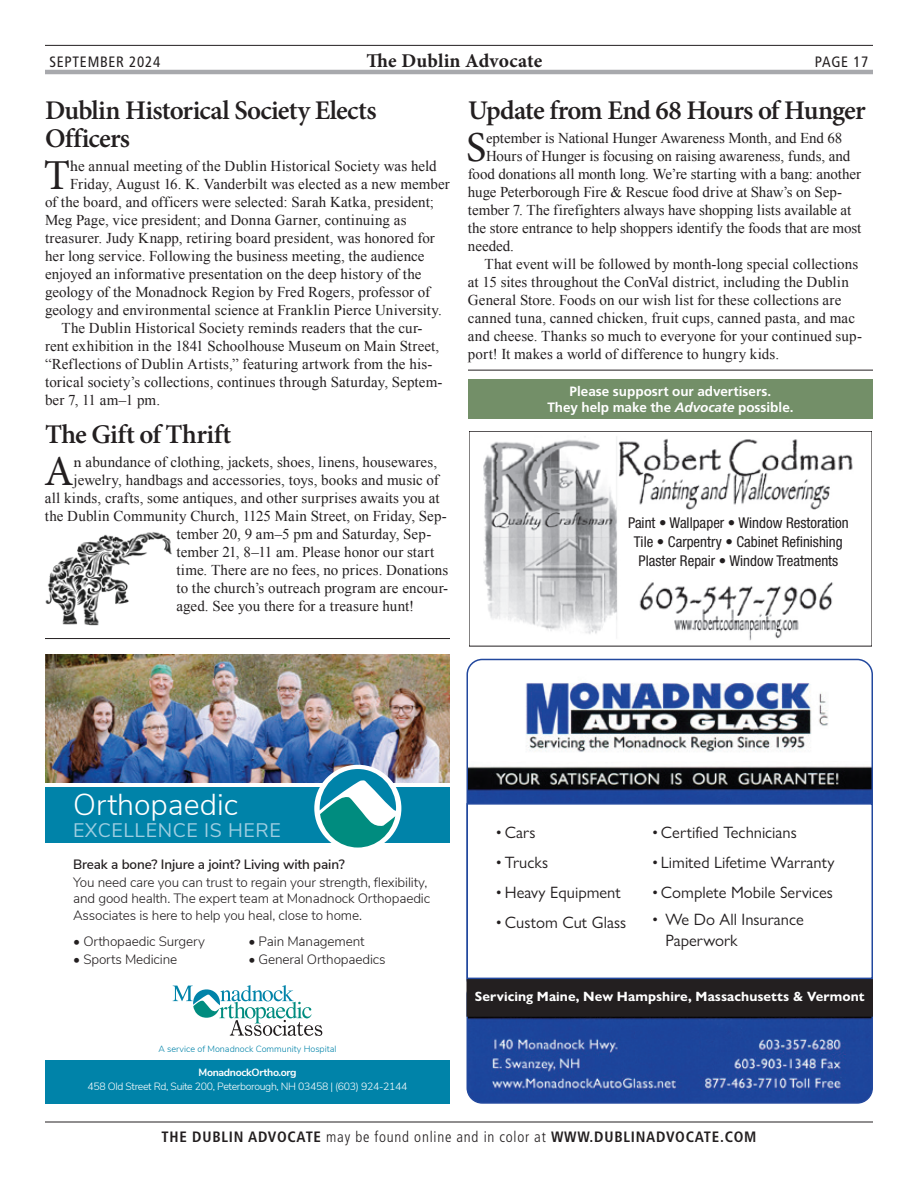
<style>
.page{position:relative;width:918px;height:1188px;background:#fff}
.page>*{position:absolute;margin:0;border:0;box-sizing:border-box;transform-origin:0 0}
.t1{font:42.75px "Minion Pro";color:#231f20}
.t2{font:300 30.15px "Nunito Sans";color:#fff}
.t3{font:600 27px/28.5px "Minion Pro";letter-spacing:-.025em;color:#231f20}
.t4{font:700 19.5px "Minion Pro";letter-spacing:.01em;color:#231f20}
.t5{font:19.5px "Nunito Sans";letter-spacing:.03em;color:#9ecee1}
.t6{font:16.5px/21px "Gill Sans Nova";color:#231f20}
.t7{font:15px "Times New Roman";letter-spacing:.005em;color:#231f20}
.t8{font:700 condensed 15px "Frutiger LT Std";letter-spacing:.05em;color:#231f20}
.t9{font:condensed 15px "Frutiger LT Std";letter-spacing:.05em;color:#231f20}
.t10{font:condensed 14.85px/19.4px "Helvetica Neue LT Std";color:#231f20;text-align:center}
.t11{font:300 13.5px/16.5px "Nunito Sans";letter-spacing:-.01em;color:#231f20}
.t12{font:700 13.5px/16.5px "Frutiger LT Std";color:#fff;text-align:center}
.t13{font:700 13.5px "Gill Sans Nova";letter-spacing:.005em;color:#fff}
.t14{font:600 13.5px "Nunito Sans";letter-spacing:-.01em;color:#231f20}
.t15{font:300 10.5px "Nunito Sans";letter-spacing:-.03em;color:#fff}
.t16{font:700 10.5px "Nunito Sans";letter-spacing:-.03em;color:#fff}
.t17{font:300 9px "Nunito Sans";color:#0083a9}
.s1{font-family:"Minion Pro";font-weight:500}
.s2{font-style:italic}
.s3{font-weight:300}
</style>
<div class="page">
<hr style="left:45px;top:45px;width:828px;height:1px;background:#231f20">
<hr style="left:45px;top:70px;width:828px;height:4px;background:#a8a9ad">
<hr style="left:45px;top:1122px;width:828px;height:1px;background:#231f20">
<hr style="left:45px;top:638px;width:405px;height:1px;background:#231f20">
<hr style="left:468px;top:370px;width:405px;height:1px;background:#231f20">
<div style="left:45px;top:787px;width:405px;height:56px;background:#0083a9"></div>
<img style="left:45px;top:655px;width:405px;height:127px">
<div style="left:314px;top:765px;width:87px;height:87px;background:#fff;border-radius:50%"></div>
<div style="left:45px;top:1060px;width:405px;height:44px;background:#0083a9"></div>
<svg style="left:320px;top:769px;width:76px;height:79px"></svg>
<svg style="left:173px;top:985px;width:149px;height:51px"></svg>
<img style="left:469px;top:659px;width:402px;height:144px">
<img style="left:469px;top:1017px;width:401px;height:84px">
<div style="left:466px;top:979px;width:407px;height:125px;border:2px solid #22489e;border-radius:15px"></div>
<div style="left:467px;top:980px;width:405px;height:36px;background:#231f20"></div>
<div style="left:466px;top:979px;width:407px;height:38px;border:2px solid #231f20"></div>
<div style="left:466px;top:803px;width:407px;height:176px;background:#fff;border:2px solid #22489e"></div>
<img style="left:483px;top:436px;width:370px;height:205px">
<div style="left:469px;top:431px;width:403px;height:215px;border:1px solid #231f20"></div>
<img style="left:45px;top:532px;width:127px;height:94px">
<div style="left:468px;top:379px;width:405px;height:39px;background:#738f68"></div>
<p class="t9" style="left:50px;top:53px;width:112px">SEPTEMBER 2024</p>
<h3 class="t4" style="left:367px;top:47px;width:177px">The Dublin Advocate</h3>
<p class="t9" style="left:815px;top:53px;width:55px">PAGE 17</p>
<h3 class="t3" style="left:45px;top:96px;width:333px">Dublin Historical Society Elects<br>Officers</h3>
<h1 class="t1" style="left:44px;top:147px;width:28px">T</h1>
<p class="t7" style="left:70px;top:156px;width:368px"><span class="s1">h</span>e annual meeting of the Dublin Historical Society was held</p>
<p class="t7" style="left:70px;top:174px;width:381px">Friday, August 16. K. Vanderbilt was elected as a new member</p>
<p class="t7" style="left:45px;top:192px;width:391px">of the board, and officers were selected: Sarah Katka, president;</p>
<p class="t7" style="left:45px;top:210px;width:363px">Meg Page, vice president; and Donna Garner, continuing as</p>
<p class="t7" style="left:45px;top:228px;width:391px">treasurer. Judy Knapp, retiring board president, was honored for</p>
<p class="t7" style="left:45px;top:246px;width:381px">her long service. Following the business meeting, the audience</p>
<p class="t7" style="left:45px;top:264px;width:378px">enjoyed an informative presentation on the deep history of the</p>
<p class="t7" style="left:45px;top:282px;width:387px">geology of the Monadnock Region by Fred Rogers, professor of</p>
<p class="t7" style="left:45px;top:300px;width:398px">geology and environmental science at Franklin Pierce University.</p>
<p class="t7" style="left:62px;top:318px;width:362px">The Dublin Historical Society reminds readers that the cur-</p>
<p class="t7" style="left:45px;top:336px;width:396px">rent exhibition in the 1841 Schoolhouse Museum on Main Street,</p>
<p class="t7" style="left:45px;top:354px;width:389px">“Reflections of Dublin Artists,” featuring artwork from the his-</p>
<p class="t7" style="left:45px;top:372px;width:399px">torical society’s collections, continues through Saturday, Septem-</p>
<p class="t7" style="left:45px;top:390px;width:117px">ber 7, 11 am–1 pm.</p>
<h3 class="t3" style="left:45px;top:420px;width:188px">The Gift of Thrift</h3>
<h1 class="t1" style="left:44px;top:442px;width:31px">A</h1>
<p class="t7" style="left:74px;top:452px;width:365px"><span class="s1">n</span> abundance of clothing, jackets, shoes, linens, housewares,</p>
<p class="t7" style="left:74px;top:470px;width:367px">jewelry, handbags and accessories, toys, books and music of</p>
<p class="t7" style="left:45px;top:488px;width:396px">all kinds, crafts, some antiques, and other surprises awaits you at</p>
<p class="t7" style="left:45px;top:506px;width:403px">the Dublin Community Church, 1125 Main Street, on Friday, Sep-</p>
<p class="t7" style="left:176px;top:524px;width:257px">tember 20, 9 am–5 pm and Saturday, Sep-</p>
<p class="t7" style="left:176px;top:542px;width:259px">tember 21, 8–11 am. Please honor our start</p>
<p class="t7" style="left:176px;top:560px;width:274px">time. There are no fees, no prices. Donations</p>
<p class="t7" style="left:176px;top:578px;width:273px">to the church’s outreach program are encour-</p>
<p class="t7" style="left:176px;top:596px;width:239px">aged. See you there for a treasure hunt!</p>
<h3 class="t3" style="left:468px;top:96px;width:399px">Update from End 68 Hours of Hunger</h3>
<h1 class="t1" style="left:466px;top:118px;width:22px">S</h1>
<p class="t7" style="left:486px;top:128px;width:358px"><span class="s1">e</span>ptember is National Hunger Awareness Month, and End 68</p>
<p class="t7" style="left:486px;top:146px;width:366px">Hours of Hunger is focusing on raising awareness, funds, and</p>
<p class="t7" style="left:468px;top:164px;width:395px">food donations all month long. We’re starting with a bang: another</p>
<p class="t7" style="left:468px;top:182px;width:376px">huge Peterborough Fire &amp; Rescue food drive at Shaw’s on Sep-</p>
<p class="t7" style="left:468px;top:200px;width:385px">tember 7. The firefighters always have shopping lists available at</p>
<p class="t7" style="left:468px;top:218px;width:395px">the store entrance to help shoppers identify the foods that are most</p>
<p class="t7" style="left:468px;top:236px;width:48px">needed.</p>
<p class="t7" style="left:484px;top:254px;width:375px">That event will be followed by month-long special collections</p>
<p class="t7" style="left:468px;top:272px;width:382px">at 15 sites throughout the ConVal district, including the Dublin</p>
<p class="t7" style="left:468px;top:290px;width:375px">General Store. Foods on our wish list for these collections are</p>
<p class="t7" style="left:468px;top:308px;width:389px">canned tuna, canned chicken, fruit cups, canned pasta, and mac</p>
<p class="t7" style="left:468px;top:326px;width:396px">and cheese. Thanks so much to everyone for your continued sup-</p>
<p class="t7" style="left:468px;top:344px;width:313px">port! It makes a world of difference to hungry kids.</p>
<p class="t12" style="left:547px;top:383px;width:248px">Please supposrt our advertisers.<br>They help make the <span class="s2">Advocate</span> possible.</p>
<p class="t10" style="left:628px;top:513px;width:222px">Paint • Wallpaper • Window Restoration<br>Tile • Carpentry • Cabinet Refinishing<br>Plaster Repair • Window Treatments</p>
<h2 class="t2" style="left:73px;top:782px;width:166px">Orthopaedic</h2>
<h3 class="t5" style="left:73px;top:816px;width:209px">EXCELLENCE IS HERE</h3>
<p class="t14" style="left:73px;top:854px;width:273px">Break a bone? Injure a joint? Living with pain?</p>
<p class="t11" style="left:73px;top:873px;width:359px">You need care you can trust to regain your strength, flexibility, and good health. The expert team at Monadnock Orthopaedic<br>Associates is here to help you heal, close to home.</p>
<p class="t11" style="left:73px;top:932px;width:133px">• Orthopaedic Surgery</p>
<p class="t11" style="left:73px;top:950px;width:106px">• Sports Medicine</p>
<p class="t11" style="left:248px;top:932px;width:118px">• Pain Management</p>
<p class="t11" style="left:248px;top:950px;width:139px">• General Orthopaedics</p>
<p class="t17" style="left:159px;top:1042px;width:179px">A service of Monadnock Community Hospital</p>
<p class="t16" style="left:199px;top:1065px;width:99px">MonadnockOrtho.org</p>
<p class="t15" style="left:88px;top:1079px;width:321px">458 Old Street Rd, Suite 200, Peterborough, NH 03458 | (603) 924-2144</p>
<p class="t6" style="left:496px;top:821px;width:41px">• Cars</p>
<p class="t6" style="left:496px;top:851px;width:54px">• Trucks</p>
<p class="t6" style="left:496px;top:881px;width:126px">• Heavy Equipment</p>
<p class="t6" style="left:496px;top:911px;width:132px">• Custom Cut Glass</p>
<p class="t6" style="left:652px;top:821px;width:146px">• Certified Technicians</p>
<p class="t6" style="left:652px;top:851px;width:184px">• Limited Lifetime Warranty</p>
<p class="t6" style="left:652px;top:881px;width:183px">• Complete Mobile Services</p>
<p class="t6" style="left:666px;top:908px;width:140px;text-indent:-14px">• We Do All Insurance<br>Paperwork</p>
<p class="t13" style="left:475px;top:988px;width:391px">Servicing Maine, New Hampshire, Massachusetts &amp; Vermont</p>
<p class="t8" style="left:161px;top:1128px;width:597px">THE DUBLIN ADVOCATE <span class="s3">may be found online and in color at</span> WWW.DUBLINADVOCATE.COM</p>
</div>
